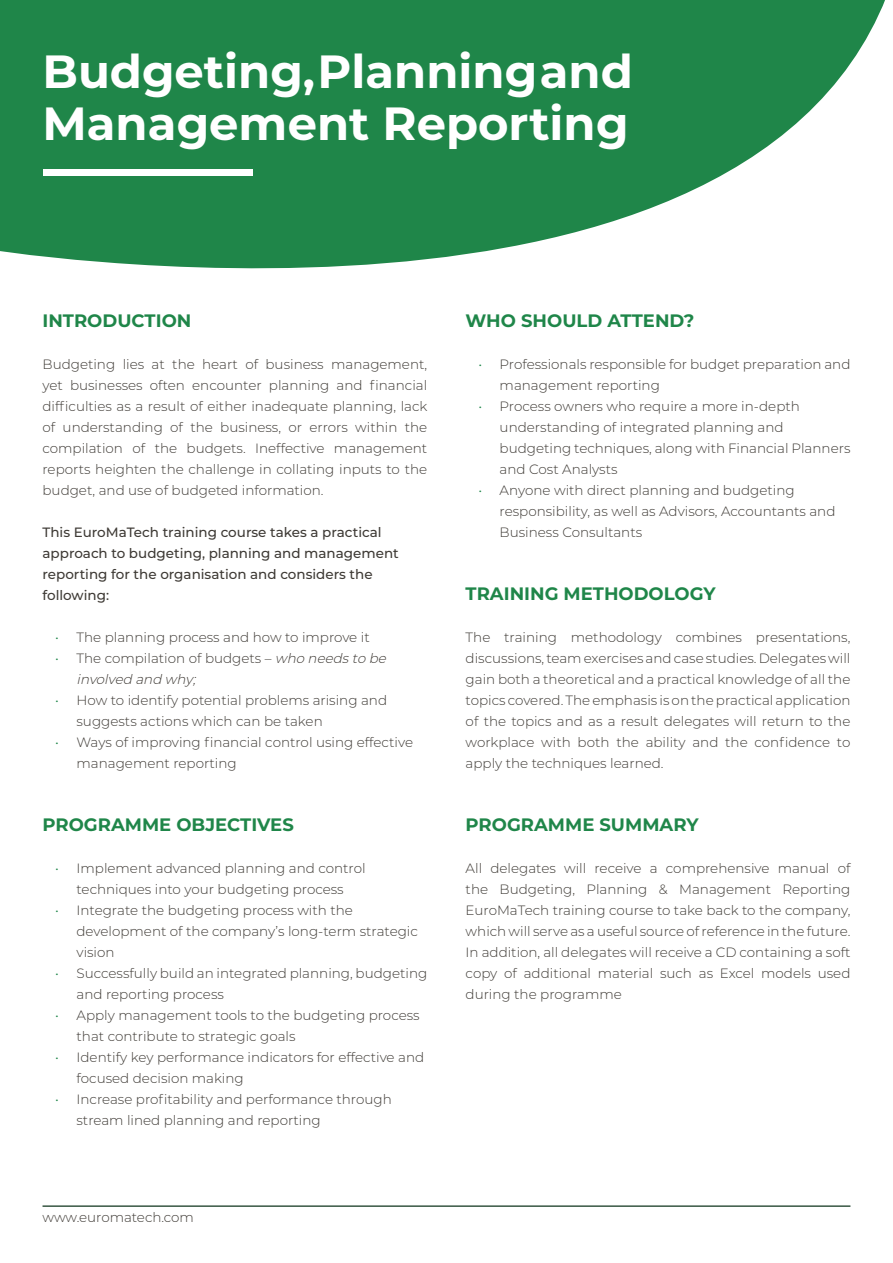
<style>
.page{position:relative;width:893px;height:1263px;background:#fff}
.page>*{position:absolute;margin:0;border:0;box-sizing:border-box;transform-origin:0 0}
.t1{font:700 46.5px/52.5px "Montserrat";color:#fff}
.t2{font:700 18px "Montserrat";color:#1f8649}
.t3{font:300 13.5px/21px "Montserrat";color:#3e3a35}
.t4{font:500 13.5px/21px "Montserrat";color:#3e3a35}
.t5{font:italic 300 13.5px/21px "Montserrat";color:#3e3a35}
.s1{color:#1f8649}
.s2{font-style:normal;color:#1f8649}
.s3{font-style:normal}
</style>
<div class="page">
<svg style="left:0;top:0;width:782px;height:269px;background:#35925b"></svg>
<svg style="left:782px;top:0;width:103px;height:136px"></svg>
<div style="left:43px;top:169px;width:210px;height:7px;background:#fff"></div>
<hr style="left:43px;top:1205px;width:807px;height:2px;background:#385642">
<h1 class="t1" style="left:43px;top:43px;width:592px">Budgeting, Planning and<br>Management Reporting</h1>
<h2 class="t2" style="left:43px;top:308px;width:150px">INTRODUCTION</h2>
<p class="t3" style="left:43px;top:353px;width:386px;text-align:justify">Budgeting lies at the heart of business management, yet businesses often encounter planning and financial difficulties as a result of either inadequate planning, lack of understanding of the business, or errors within the compilation of the budgets. Ineffective management reports heighten the challenge in collating inputs to the budget, and use of budgeted information.</p>
<p class="t4" style="left:43px;top:521px;width:358px">This EuroMaTech training course takes a practical approach to budgeting, planning and management reporting for the organisation and considers the following:</p>
<p class="t3" style="left:55px;top:626px;width:316px"><span class="s1">•</span> The planning process and how to improve it</p>
<p class="t5" style="left:77px;top:647px;width:315px;text-indent:-21px"><span class="s2">•</span> <span class="s3">The compilation of budgets –</span> who needsto be involved and why;</p>
<p class="t3" style="left:77px;top:689px;width:312px;text-indent:-21px"><span class="s1">•</span> How to identify potential problems arising and suggests actions which can be taken</p>
<p class="t3" style="left:77px;top:731px;width:338px;text-indent:-21px"><span class="s1">•</span> Ways of improving financial control using effective management reporting</p>
<h2 class="t2" style="left:43px;top:812px;width:253px">PROGRAMME OBJECTIVES</h2>
<p class="t3" style="left:55px;top:857px;width:312px;text-align:center"><span class="s1">•</span> Implement advanced planning and control techniques into your budgeting process</p>
<p class="t3" style="left:77px;top:899px;width:343px;text-indent:-21px"><span class="s1">•</span> Integrate the budgeting process with the development of the company’s long-term strategic vision</p>
<p class="t3" style="left:77px;top:962px;width:352px;text-indent:-21px"><span class="s1">•</span> Successfully build an integrated planning, budgeting and reporting process</p>
<p class="t3" style="left:77px;top:1004px;width:345px;text-indent:-21px"><span class="s1">•</span> Apply management tools to the budgeting process that contribute to strategic goals</p>
<p class="t3" style="left:77px;top:1046px;width:349px;text-indent:-21px"><span class="s1">•</span> Identify key performance indicators for effective and focused decision making</p>
<p class="t3" style="left:77px;top:1088px;width:317px;text-indent:-21px"><span class="s1">•</span> Increase profitability and performance through stream lined planning and reporting</p>
<p class="t3" style="left:43px;top:1206px;width:153px">www.euromatech.com</p>
<h2 class="t2" style="left:466px;top:308px;width:230px">WHO SHOULD ATTEND?</h2>
<p class="t3" style="left:500px;top:353px;width:352px;text-indent:-21px"><span class="s1">•</span> Professionals responsible for budget preparation and management reporting</p>
<p class="t3" style="left:500px;top:395px;width:352px;text-indent:-21px"><span class="s1">•</span> Process owners who require a more in-depth understanding of integrated planning and budgeting techniques, along with Financial Planners and Cost Analysts</p>
<p class="t3" style="left:500px;top:479px;width:337px;text-indent:-21px"><span class="s1">•</span> Anyone with direct planning and budgeting responsibility, as well as Advisors, Accountants and<br>Business Consultants</p>
<h2 class="t2" style="left:466px;top:581px;width:252px">TRAINING METHODOLOGY</h2>
<p class="t3" style="left:466px;top:626px;width:386px;text-align:justify">The training methodology combines presentations, discussions, team exercises and case studies. Delegates will gain both a theoretical and a practical knowledge of all the topics covered. The emphasis is on the practical application of the topics and as a result delegates will return to the workplace with both the ability and the confidence to apply the techniques learned.</p>
<h2 class="t2" style="left:466px;top:812px;width:234px">PROGRAMME SUMMARY</h2>
<p class="t3" style="left:466px;top:857px;width:386px;text-align:justify">All delegates will receive a comprehensive manual of the Budgeting, Planning &amp; Management Reporting EuroMaTech training course to take back to the company, which will serve as a useful source of reference in the future.<br>In addition, all delegates will receive a CD containing a soft copy of additional material such as Excel models used during the programme</p>
</div>
